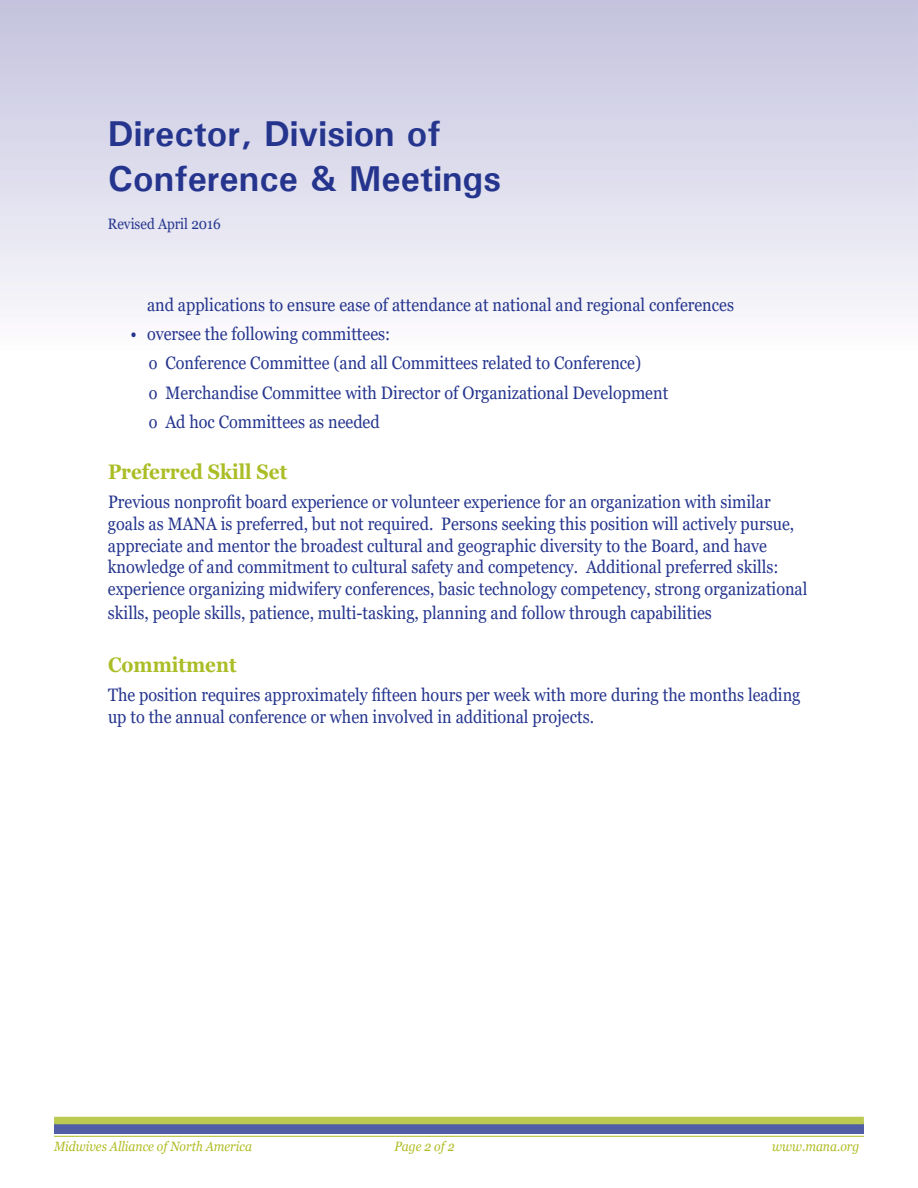
<style>
.page{position:relative;width:918px;height:1188px;background:#fff}
.page>*{position:absolute;margin:0;border:0;box-sizing:border-box;transform-origin:0 0}
.t1{font:700 36px/45px "Univers";color:#25358e}
.t2{font:700 21px "Georgia";color:#abbd26;scale:.9 1}
.t3{font:18px/21.6px "Georgia";color:#25358e;scale:.9 1}
.t4{font:15px "Georgia";color:#25358e;scale:.9 1}
.t5{font:italic 13.5px "Georgia";color:#b0bc22;scale:.9 1}
</style>
<div class="page">
<hr style="left:54px;top:1136px;width:810px;height:1px;background:#b0bc22">
<div style="left:54px;top:1122px;width:810px;height:12px;background:#515ea5"></div>
<div style="left:54px;top:1117px;width:810px;height:7px;background:#bcca52"></div>
<h1 class="t1" style="left:108px;top:111px;width:395px">Director, Division of<br>Conference &amp; Meetings</h1>
<p class="t4" style="left:108px;top:215px;width:127px">Revised April 2016</p>
<p class="t3" style="left:147px;top:294px;width:654px">and applications to ensure ease of attendance at national and regional conferences</p>
<p class="t3" style="left:149px;top:319px;width:579px;line-height:29.4px;text-indent:-18px">• oversee the following committees:<br>o Conference Committee (and all Committees related to Conference)<br>o Merchandise Committee with Director of Organizational Development o Ad hoc Committees as needed</p>
<p class="t2" style="left:108px;top:458px;width:201px">Preferred Skill Set</p>
<p class="t3" style="left:108px;top:492px;width:779px">Previous nonprofit board experience or volunteer experience for an organization with similar goals as MANA is preferred, but not required. Persons seeking this position will actively pursue, appreciate and mentor the broadest cultural and geographic diversity to the Board, and have knowledge of and commitment to cultural safety and competency. Additional preferred skills: experience organizing midwifery conferences, basic technology competency, strong organizational</p>
<p class="t3" style="left:108px;top:602px;width:673px">skills, people skills, patience, multi-tasking, planning and follow through capabilities</p>
<p class="t2" style="left:108px;top:651px;width:144px">Commitment</p>
<p class="t3" style="left:108px;top:684px;width:771px">The position requires approximately fifteen hours per week with more during the months leading up to the annual conference or when involved in additional projects.</p>
<p class="t5" style="left:54px;top:1138px;width:222px">Midwives Alliance of North America</p>
<p class="t5" style="left:395px;top:1138px;width:68px">Page 2 of 2</p>
<p class="t5" style="left:772px;top:1138px;width:99px">www.mana.org</p>
</div>
